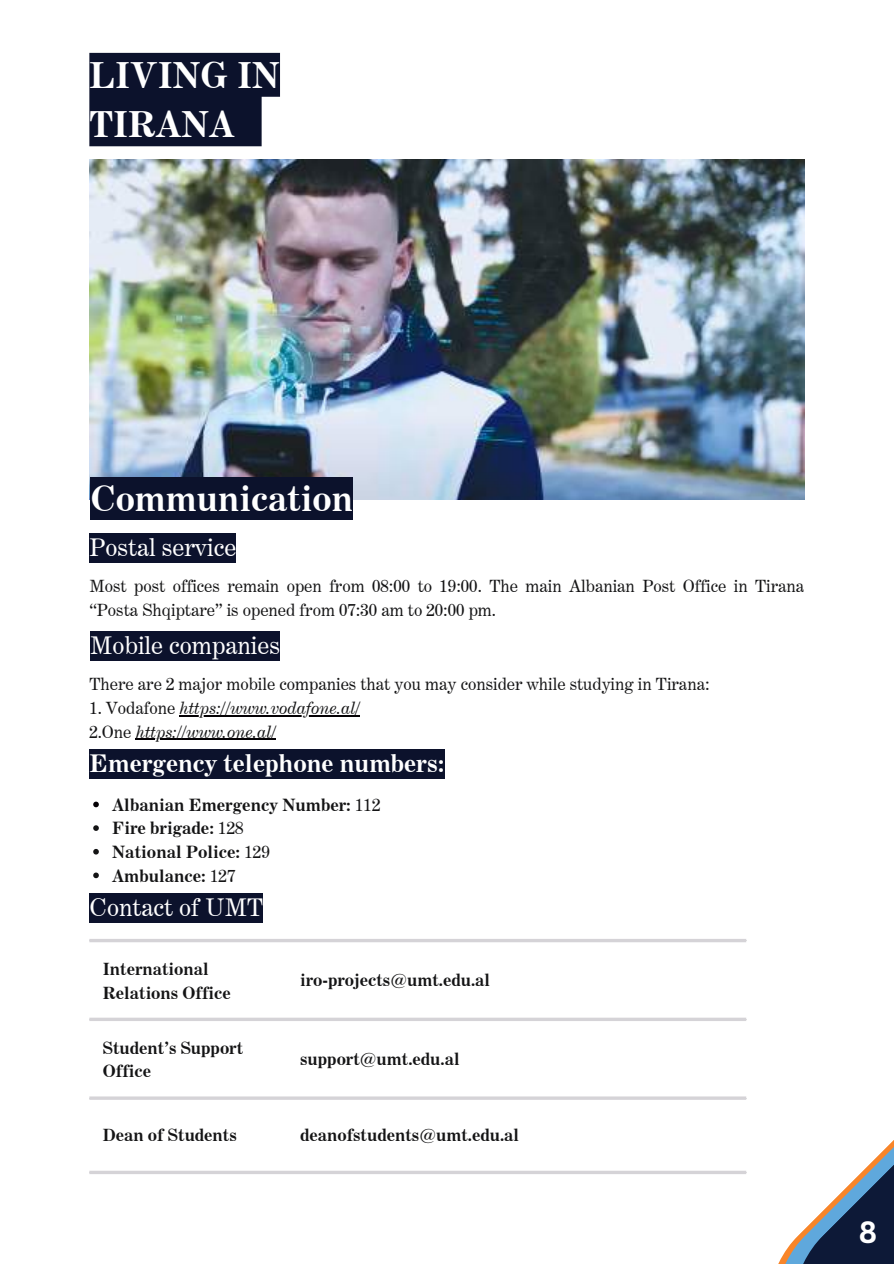
<style>
.page{position:relative;width:894px;height:1264px;background:#fff}
.page>*{position:absolute;margin:0;border:0;box-sizing:border-box;transform-origin:0 0}
.t1{font:700 36px/49.5px "Century Expanded BT";color:#fff}
.t2{font:700 35.1px "Century Expanded BT";color:#fff}
.t3{font:700 30px "Canva Sans";color:#fff}
.t4{font:24.45px "Century Expanded BT";color:#fff}
.t5{font:700 24.45px "Century Expanded BT";color:#fff}
.t6{font:700 17.1px/23.5px "Century Expanded BT";color:#141415}
.t7{font:16.95px/23.7px "Century Expanded BT";color:#141415}
.t8{font:700 16.95px/23.7px "Century Expanded BT";color:#141415}
.t9{font:italic 16.95px/23.7px "Century Expanded BT";color:#141415}
.s1{font-style:normal}
.s2{font-weight:400}
</style>
<div class="page">
<img style="left:89px;top:160px;width:715px;height:339px">
<div style="left:89px;top:533px;width:147px;height:29px;background:#0c122c"></div>
<div style="left:90px;top:631px;width:190px;height:29px;background:#0c122c"></div>
<hr style="left:179px;top:715px;width:181px;height:1px;background:#040104">
<hr style="left:136px;top:738px;width:140px;height:2px;background:#040104">
<svg style="left:93px;top:801px;width:6px;height:6px"></svg>
<svg style="left:93px;top:825px;width:6px;height:6px"></svg>
<svg style="left:93px;top:849px;width:6px;height:5px"></svg>
<svg style="left:93px;top:872px;width:6px;height:6px"></svg>
<div style="left:89px;top:749px;width:355px;height:30px;background:#0c122c"></div>
<div style="left:89px;top:53px;width:191px;height:93px;background:#0c122c"></div>
<div style="left:91px;top:477px;width:262px;height:43px;background:#0c122c"></div>
<hr style="left:89px;top:939px;width:657px;height:3px;background:#d5d3d7">
<svg style="left:89px;top:1017px;width:657px;height:4px;fill:#d5d3d7"></svg>
<hr style="left:89px;top:1096px;width:657px;height:3px;background:#d5d3d7">
<svg style="left:89px;top:1170px;width:657px;height:4px;fill:#d5d3d7"></svg>
<div style="left:90px;top:893px;width:173px;height:29px;background:#0c122c"></div>
<svg style="left:778px;top:1141px;width:115px;height:122px"></svg>
<h1 class="t1" style="left:89px;top:50px;width:192px">LIVING IN<br>TIRANA</h1>
<h2 class="t2" style="left:91px;top:476px;width:263px">Communication</h2>
<h3 class="t4" style="left:89px;top:532px;width:148px">Postal service</h3>
<p class="t7" style="left:89px;top:574px;width:716px">Most post offices remain open from 08:00 to 19:00. The main Albanian Post Office in Tirana “Posta Shqiptare” is opened from 07:30 am to 20:00 pm.</p>
<h3 class="t4" style="left:90px;top:630px;width:191px">Mobile companies</h3>
<p class="t7" style="left:89px;top:672px;width:621px">There are 2 major mobile companies that you may consider while studying in Tirana:</p>
<p class="t9" style="left:89px;top:696px;width:272px"><span class="s1">1. Vodafone</span> https://www.vodafone.al/<br><span class="s1">2.One</span> https://www.one.al/</p>
<h3 class="t5" style="left:89px;top:748px;width:356px">Emergency telephone numbers:</h3>
<p class="t6" style="left:112px;top:792px;width:270px">Albanian Emergency Number: <span class="s2">112<br></span>Fire brigade: <span class="s2">128<br></span>National Police: <span class="s2">129<br></span>Ambulance: <span class="s2">127</span></p>
<h3 class="t4" style="left:90px;top:892px;width:175px">Contact of UMT</h3>
<p class="t8" style="left:103px;top:956px;width:129px">International<br>Relations Office</p>
<p class="t8" style="left:300px;top:968px;width:191px">iro-projects@umt.edu.al</p>
<p class="t8" style="left:103px;top:1035px;width:142px">Student’s Support<br>Office</p>
<p class="t8" style="left:300px;top:1046px;width:161px">support@umt.edu.al</p>
<p class="t8" style="left:103px;top:1123px;width:135px">Dean of Students</p>
<p class="t8" style="left:300px;top:1123px;width:220px">deanofstudents@umt.edu.al</p>
<h3 class="t3" style="left:858px;top:1214px;width:20px">8</h3>
</div>
